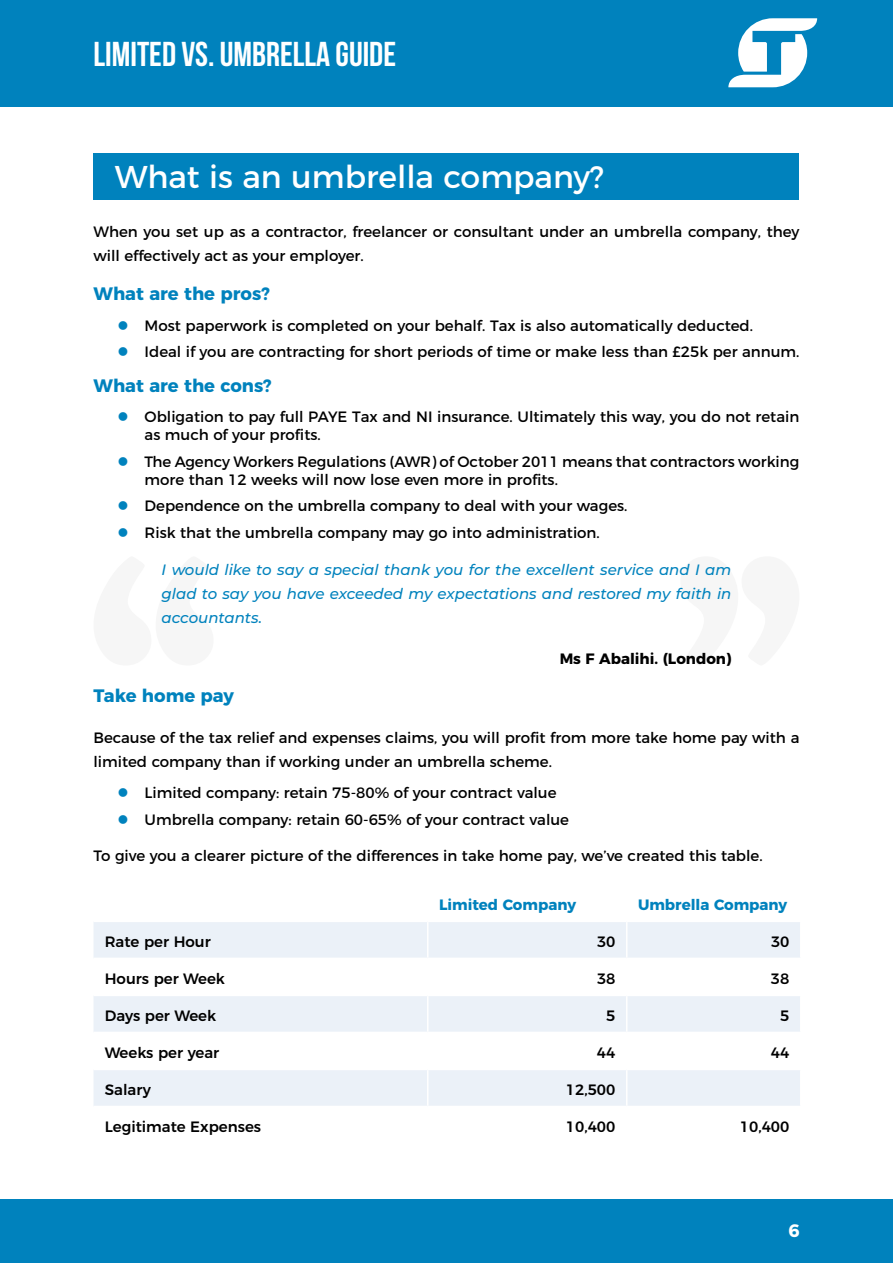
<style>
.page{position:relative;width:893px;height:1263px;background:#fff}
.page>*{position:absolute;margin:0;border:0;box-sizing:border-box;transform-origin:0 0}
.t1{font:34.5px "Bebas Neue";color:#fff}
.t2{font:31.5px "Montserrat";color:#fff}
.t3{font:700 18px "Montserrat";color:#0082bd}
.t4{font:700 18px "Montserrat";color:#fff}
.t5{font:15px/26.5px "Montserrat";color:#000}
.t6{font:italic 500 15px/24px "Montserrat";color:#0082bd;text-align:justify}
.t7{font:500 15px "Montserrat";color:#000}
.t8{font:700 15px "Montserrat";color:#0082bd}
.t9{font:700 15px "Montserrat";color:#000}
</style>
<div class="page">
<div style="left:0;top:0;width:893px;height:106px;background:#0082bd"></div>
<div style="left:0;top:1199px;width:893px;height:64px;background:#0082bd"></div>
<div style="left:94px;top:153px;width:705px;height:47px;background:#0082bd"></div>
<svg style="left:94px;top:922px;width:706px;height:184px;fill:#ebf1f8"></svg>
<hr style="left:427px;top:922px;width:1px;height:36px;background:#fff">
<hr style="left:626px;top:922px;width:1px;height:36px;background:#fff">
<hr style="left:94px;top:958px;width:334px;height:1px;background:#fff">
<hr style="left:428px;top:958px;width:199px;height:1px;background:#fff">
<hr style="left:427px;top:959px;width:1px;height:36px;background:#fff">
<hr style="left:627px;top:958px;width:174px;height:1px;background:#fff">
<hr style="left:626px;top:959px;width:1px;height:36px;background:#fff">
<hr style="left:94px;top:995px;width:334px;height:1px;background:#fff">
<hr style="left:428px;top:995px;width:199px;height:1px;background:#fff">
<hr style="left:427px;top:996px;width:1px;height:36px;background:#fff">
<hr style="left:627px;top:995px;width:174px;height:1px;background:#fff">
<hr style="left:626px;top:996px;width:1px;height:36px;background:#fff">
<hr style="left:94px;top:1032px;width:334px;height:1px;background:#fff">
<hr style="left:428px;top:1032px;width:199px;height:1px;background:#fff">
<hr style="left:427px;top:1033px;width:1px;height:36px;background:#fff">
<hr style="left:627px;top:1032px;width:174px;height:1px;background:#fff">
<hr style="left:626px;top:1033px;width:1px;height:36px;background:#fff">
<hr style="left:94px;top:1069px;width:334px;height:1px;background:#fff">
<hr style="left:428px;top:1069px;width:199px;height:1px;background:#fff">
<hr style="left:427px;top:1070px;width:1px;height:36px;background:#fff">
<hr style="left:627px;top:1069px;width:174px;height:1px;background:#fff">
<hr style="left:626px;top:1070px;width:1px;height:36px;background:#fff">
<svg style="left:728px;top:18px;width:89px;height:70px"></svg>
<h1 class="t1" style="left:94px;top:35px;width:304px">LIMITED VS. UMBRELLA GUIDE</h1>
<h2 class="t2" style="left:115px;top:151px;width:491px">What is an umbrella company?</h2>
<p class="t5" style="left:94px;top:219px;width:707px;line-height:24px">When you set up as a contractor, freelancer or consultant under an umbrella company, they will effectively act as your employer.</p>
<p class="t3" style="left:94px;top:279px;width:178px">What are the pros?</p>
<p class="t5" style="left:145px;top:311px;width:656px">Most paperwork is completed on your behalf. Tax is also automatically deducted.<br>Ideal if you are contracting for short periods of time or make less than £25k per annum.</p>
<p class="t3" style="left:94px;top:370px;width:180px">What are the cons?</p>
<p class="t5" style="left:145px;top:407px;width:656px;line-height:18px">Obligation to pay full PAYE Tax and NI insurance. Ultimately this way, you do not retain as much of your profits.</p>
<p class="t5" style="left:145px;top:451px;width:656px;line-height:18px">The Agency Workers Regulations (AWR) of October 2011 means that contractors working more than 12 weeks will now lose even more in profits.</p>
<p class="t5" style="left:145px;top:491px;width:484px">Dependence on the umbrella company to deal with your wages.<br>Risk that the umbrella company may go into administration.</p>
<p class="t6" style="left:162px;top:557px;width:571px">I would like to say a special thank you for the excellent service and I am glad to say you have exceeded my expectations and restored my faith in accountants.</p>
<p class="t9" style="left:560px;top:646px;width:173px">Ms F Abalihi. (London)</p>
<p class="t3" style="left:94px;top:681px;width:142px">Take home pay</p>
<p class="t5" style="left:94px;top:725px;width:707px;line-height:24px">Because of the tax relief and expenses claims, you will profit from more take home pay with a limited company than if working under an umbrella scheme.</p>
<p class="t5" style="left:145px;top:778px;width:426px">Limited company: retain 75-80% of your contract value<br>Umbrella company: retain 60-65% of your contract value</p>
<p class="t5" style="left:94px;top:841px;width:671px">To give you a clearer picture of the differences in take home pay, we’ve created this table.</p>
<p class="t8" style="left:439px;top:892px;width:139px">Limited Company</p>
<p class="t8" style="left:638px;top:892px;width:151px">Umbrella Company</p>
<p class="t7" style="left:105px;top:930px;width:108px">Rate per Hour</p>
<p class="t7" style="left:597px;top:930px;width:20px">30</p>
<p class="t7" style="left:771px;top:930px;width:20px">30</p>
<p class="t7" style="left:105px;top:967px;width:122px">Hours per Week</p>
<p class="t7" style="left:597px;top:967px;width:20px">38</p>
<p class="t7" style="left:771px;top:967px;width:20px">38</p>
<p class="t7" style="left:105px;top:1004px;width:113px">Days per Week</p>
<p class="t7" style="left:606px;top:1004px;width:11px">5</p>
<p class="t7" style="left:780px;top:1004px;width:11px">5</p>
<p class="t7" style="left:105px;top:1041px;width:116px">Weeks per year</p>
<p class="t7" style="left:597px;top:1041px;width:20px">44</p>
<p class="t7" style="left:771px;top:1041px;width:20px">44</p>
<p class="t7" style="left:105px;top:1078px;width:48px">Salary</p>
<p class="t7" style="left:566px;top:1078px;width:51px">12,500</p>
<p class="t7" style="left:105px;top:1115px;width:158px">Legitimate Expenses</p>
<p class="t7" style="left:566px;top:1115px;width:51px">10,400</p>
<p class="t7" style="left:740px;top:1115px;width:51px">10,400</p>
<p class="t4" style="left:788px;top:1215px;width:13px">6</p>
</div>
